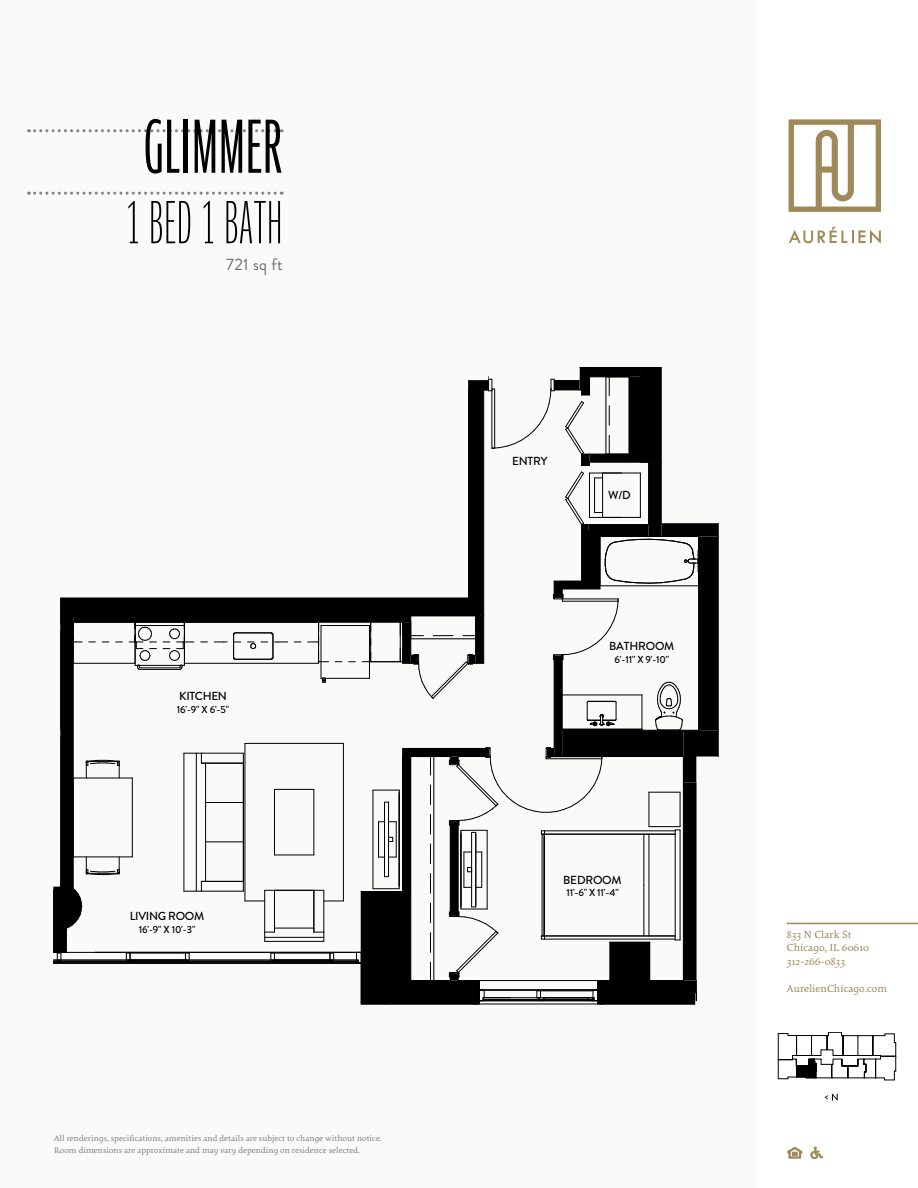
<style>
.page{position:relative;width:918px;height:1188px;background:#fff}
.page>*{position:absolute;margin:0;border:0;box-sizing:border-box;transform-origin:0 0}
.t1{font:70.8px "Clan Pro Comp News";letter-spacing:.01em;color:#000}
.t2{font:56.4px "Clan Pro Comp";letter-spacing:.01em;color:#000}
.t3{font:16.5px "Brandon Grotesque";letter-spacing:.02em;color:#6d6e71}
.t4{font:500 11.7px "Brandon Grotesque";letter-spacing:-.02em;color:#000}
.t5{font:11.25px/13.5px "Pollen";color:#9e8959}
.t6{font:500 10.2px "Brandon Grotesque";letter-spacing:-.015em;color:#000}
.t7{font:9px/12px "Pollen";color:#808285}
</style>
<div class="page">
<div style="left:0;top:0;width:756px;height:1188px;background:#fafaf9"></div>
<hr style="left:787px;top:923px;width:131px;height:1px;background:#9e8959">
<svg style="left:789px;top:119px;width:92px;height:93px"></svg>
<svg style="left:789px;top:227px;width:92px;height:16px"></svg>
<svg style="left:825px;top:1094px;width:13px;height:7px"></svg>
<svg style="left:788px;top:1147px;width:14px;height:11px"></svg>
<svg style="left:778px;top:1032px;width:118px;height:48px"></svg>
<svg style="left:35px;top:129px;width:247px;height:3px"></svg>
<svg style="left:35px;top:192px;width:247px;height:3px"></svg>
<svg style="left:53px;top:367px;width:666px;height:638px"></svg>
<div style="left:63px;top:600px;width:417px;height:11px;background:#000"></div>
<div style="left:73px;top:605px;width:334px;height:13px;background:#000"></div>
<div style="left:473px;top:387px;width:10px;height:216px;background:#000"></div>
<div style="left:586px;top:530px;width:9px;height:54px;background:#000"></div>
<div style="left:363px;top:893px;width:44px;height:64px;background:#000"></div>
<div style="left:382px;top:949px;width:27px;height:34px;background:#000"></div>
<h1 class="t1" style="left:144px;top:106px;width:140px">GLIMMER</h1>
<h2 class="t2" style="left:125px;top:190px;width:159px">1 BED 1 BATH</h2>
<h3 class="t3" style="left:226px;top:253px;width:58px">721 sq ft</h3>
<p class="t4" style="left:179px;top:688px;width:49px">KITCHEN</p>
<p class="t6" style="left:177px;top:702px;width:54px">16'-9" X 6'-5"</p>
<p class="t4" style="left:130px;top:908px;width:76px">LIVING ROOM</p>
<p class="t6" style="left:139px;top:922px;width:58px">16'-9" X 10'-3"</p>
<p class="t7" style="left:54px;top:1132px;width:329px">All renderings, specifications, amenities and details are subject to change without notice.<br>Room dimensions are approximate and may vary depending on residence selected.</p>
<p class="t4" style="left:512px;top:453px;width:37px">ENTRY</p>
<p class="t4" style="left:608px;top:487px;width:24px">W/D</p>
<p class="t4" style="left:609px;top:638px;width:67px">BATHROOM</p>
<p class="t6" style="left:615px;top:652px;width:56px">6'-11" X 9'-10"</p>
<p class="t4" style="left:563px;top:872px;width:60px">BEDROOM</p>
<p class="t6" style="left:566px;top:886px;width:54px">11'-6" X 11'-4"</p>
<p class="t5" style="left:787px;top:928px;width:84px">833 N Clark St<br>Chicago, IL 60610<br>312-266-0833</p>
<p class="t5" style="left:787px;top:982px;width:102px">AurelienChicago.com</p>
</div>
